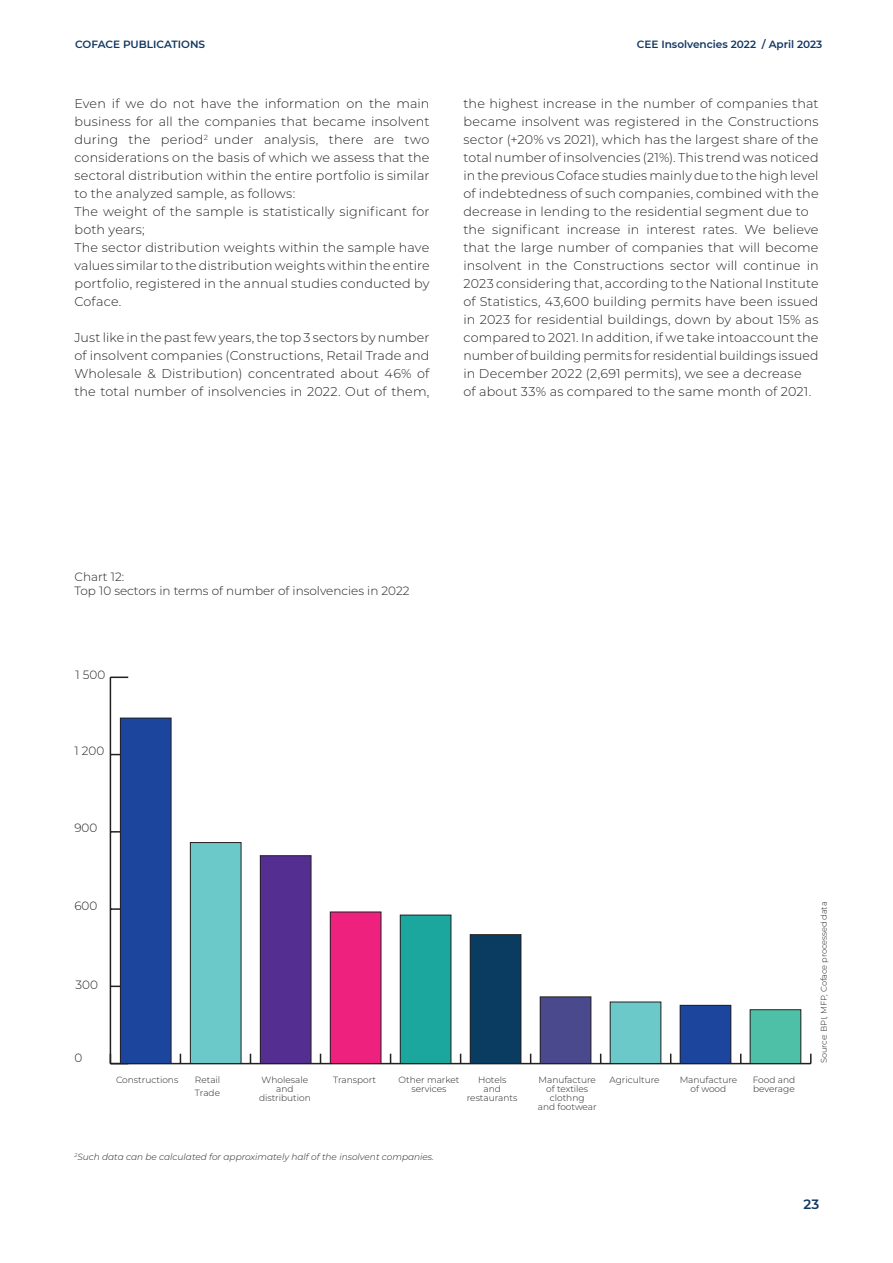
<style>
.page{position:relative;width:893px;height:1263px;background:#fff}
.page>*{position:absolute;margin:0;border:0;box-sizing:border-box;transform-origin:0 0}
.t1{font:600 13.5px "Montserrat";color:#113761}
.t2{font:300 12.75px/18px "Montserrat";letter-spacing:.01em;color:#231f20;text-align:justify}
.t3{font:300 12px "Montserrat";color:#231f20}
.t4{font:600 10.5px "Montserrat";color:#113761}
.t5{font:300 9px/9px "Montserrat";color:#231f20}
.t6{font:italic 300 9px "Montserrat";color:#231f20}
.t7{font:300 8.25px "Montserrat";letter-spacing:-.01em;color:#231f20}
</style>
<div class="page">
<hr style="left:110px;top:1063px;width:701px;height:1px;background:#231f20">
<hr style="left:110px;top:677px;width:1px;height:386px;background:#231f20">
<svg style="left:111px;top:1054px;width:9px;height:9px"></svg>
<svg style="left:111px;top:985px;width:9px;height:2px"></svg>
<svg style="left:111px;top:908px;width:9px;height:2px"></svg>
<svg style="left:110px;top:676px;width:18px;height:2px"></svg>
<div style="left:120px;top:718px;width:51px;height:345px;background:#1c469d"></div>
<div style="left:120px;top:718px;width:51px;height:346px;border:1px solid #231f20"></div>
<div style="left:190px;top:842px;width:51px;height:221px;background:#6cc9c9"></div>
<div style="left:190px;top:842px;width:51px;height:222px;border:1px solid #231f20"></div>
<div style="left:260px;top:856px;width:51px;height:207px;background:#542e91"></div>
<div style="left:260px;top:855px;width:51px;height:209px;border:1px solid #231f20"></div>
<div style="left:330px;top:912px;width:51px;height:151px;background:#ee217f"></div>
<div style="left:330px;top:911px;width:51px;height:153px;border:1px solid #231f20"></div>
<div style="left:400px;top:915px;width:51px;height:148px;background:#1ca79e"></div>
<div style="left:400px;top:915px;width:51px;height:149px;border:1px solid #231f20"></div>
<div style="left:470px;top:935px;width:51px;height:128px;background:#0a3b60"></div>
<div style="left:470px;top:934px;width:51px;height:130px;border:1px solid #231f20"></div>
<div style="left:540px;top:997px;width:51px;height:66px;background:#4a498d"></div>
<div style="left:540px;top:996px;width:51px;height:68px;border:1px solid #231f20"></div>
<div style="left:610px;top:1002px;width:51px;height:61px;background:#6cc9c9"></div>
<div style="left:610px;top:1001px;width:51px;height:63px;border:1px solid #231f20"></div>
<div style="left:680px;top:1005px;width:51px;height:58px;background:#1c469d"></div>
<div style="left:680px;top:1005px;width:51px;height:59px;border:1px solid #231f20"></div>
<div style="left:750px;top:1010px;width:51px;height:53px;background:#4ec0a7"></div>
<div style="left:750px;top:1009px;width:51px;height:55px;border:1px solid #231f20"></div>
<p class="t4" style="left:75px;top:37px;width:132px">COFACE PUBLICATIONS</p>
<p class="t4" style="left:637px;top:37px;width:187px">CEE Insolvencies 2022 / April 2023</p>
<p class="t2" style="left:74px;top:94px;width:357px">Even if we do not have the information on the main business for all the companies that became insolvent during the period<sup>2</sup> under analysis, there are two considerations on the basis of which we assess that the sectoral distribution within the entire portfolio is similar to the analyzed sample, as follows:</p>
<p class="t2" style="left:74px;top:202px;width:357px">The weight of the sample is statistically significant for both years;</p>
<p class="t2" style="left:74px;top:238px;width:357px">The sector distribution weights within the sample have values similar to the distribution weights within the entire portfolio, registered in the annual studies conducted by Coface.</p>
<p class="t2" style="left:74px;top:328px;width:357px">Just like in the past few years, the top 3 sectors by number of insolvent companies (Constructions, Retail Trade and Wholesale &amp; Distribution) concentrated about 46% of the total number of insolvencies in 2022. Out of them,</p>
<p class="t2" style="left:463px;top:94px;width:357px">the highest increase in the number of companies that became insolvent was registered in the Constructions sector (+20% vs 2021), which has the largest share of the total number of insolvencies (21%). This trend was noticed in the previous Coface studies mainly due to the high level of indebtedness of such companies, combined with the decrease in lending to the residential segment due to</p>
<p class="t2" style="left:463px;top:220px;width:357px">the significant increase in interest rates. We believe that the large number of companies that will become insolvent in the Constructions sector will continue in 2023 considering that, according to the National Institute of Statistics, 43,600 building permits have been issued in 2023 for residential buildings, down by about 15% as compared to 2021. In addition, if we take intoaccount the number of building permits for residential buildings issued in December 2022 (2,691 permits), we see a decrease</p>
<p class="t2" style="left:463px;top:382px;width:349px">of about 33% as compared to the same month of 2021.</p>
<p class="t3" style="left:74px;top:569px;width:51px">Chart 12:</p>
<p class="t3" style="left:74px;top:582px;width:337px">Top 10 sectors in terms of number of insolvencies in 2022</p>
<p class="t3" style="left:75px;top:667px;width:31px">1 500</p>
<p class="t3" style="left:74px;top:742px;width:31px">1 200</p>
<p class="t3" style="left:74px;top:820px;width:25px">900</p>
<p class="t3" style="left:74px;top:897px;width:25px">600</p>
<p class="t3" style="left:75px;top:976px;width:24px">300</p>
<p class="t3" style="left:74px;top:1049px;width:9px">0</p>
<p class="t7" style="left:818px;top:1063px;width:163px;rotate:-90deg">Source: BPI, MFP, Coface processed data</p>
<p class="t5" style="left:195px;top:1075px;width:27px">Retail</p>
<p class="t5" style="left:195px;top:1088px;width:27px">Trade</p>
<p class="t5" style="left:116px;top:1075px;width:64px">Constructions</p>
<p class="t5" style="left:262px;top:1075px;width:48px">Wholesale</p>
<p class="t5" style="left:276px;top:1084px;width:19px">and</p>
<p class="t5" style="left:259px;top:1093px;width:53px">distribution</p>
<p class="t5" style="left:680px;top:1075px;width:59px;text-align:center">Manufacture of wood</p>
<p class="t5" style="left:538px;top:1075px;width:59px">Manufacture</p>
<p class="t5" style="left:546px;top:1084px;width:44px">of textiles</p>
<p class="t5" style="left:550px;top:1093px;width:36px">clothng</p>
<p class="t5" style="left:538px;top:1102px;width:60px">and footwear</p>
<p class="t5" style="left:478px;top:1075px;width:30px">Hotels</p>
<p class="t5" style="left:483px;top:1084px;width:19px">and</p>
<p class="t5" style="left:467px;top:1093px;width:52px">restaurants</p>
<p class="t5" style="left:333px;top:1075px;width:44px">Transport</p>
<p class="t5" style="left:753px;top:1075px;width:44px">Food and beverage</p>
<p class="t5" style="left:399px;top:1075px;width:62px">Other market</p>
<p class="t5" style="left:411px;top:1084px;width:37px">services</p>
<p class="t5" style="left:609px;top:1075px;width:51px">Agriculture</p>
<p class="t6" style="left:74px;top:1151px;width:361px"><sup>2</sup>Such data can be calculated for approximately half of the insolvent companies.</p>
<p class="t1" style="left:803px;top:1195px;width:17px">23</p>
</div>
